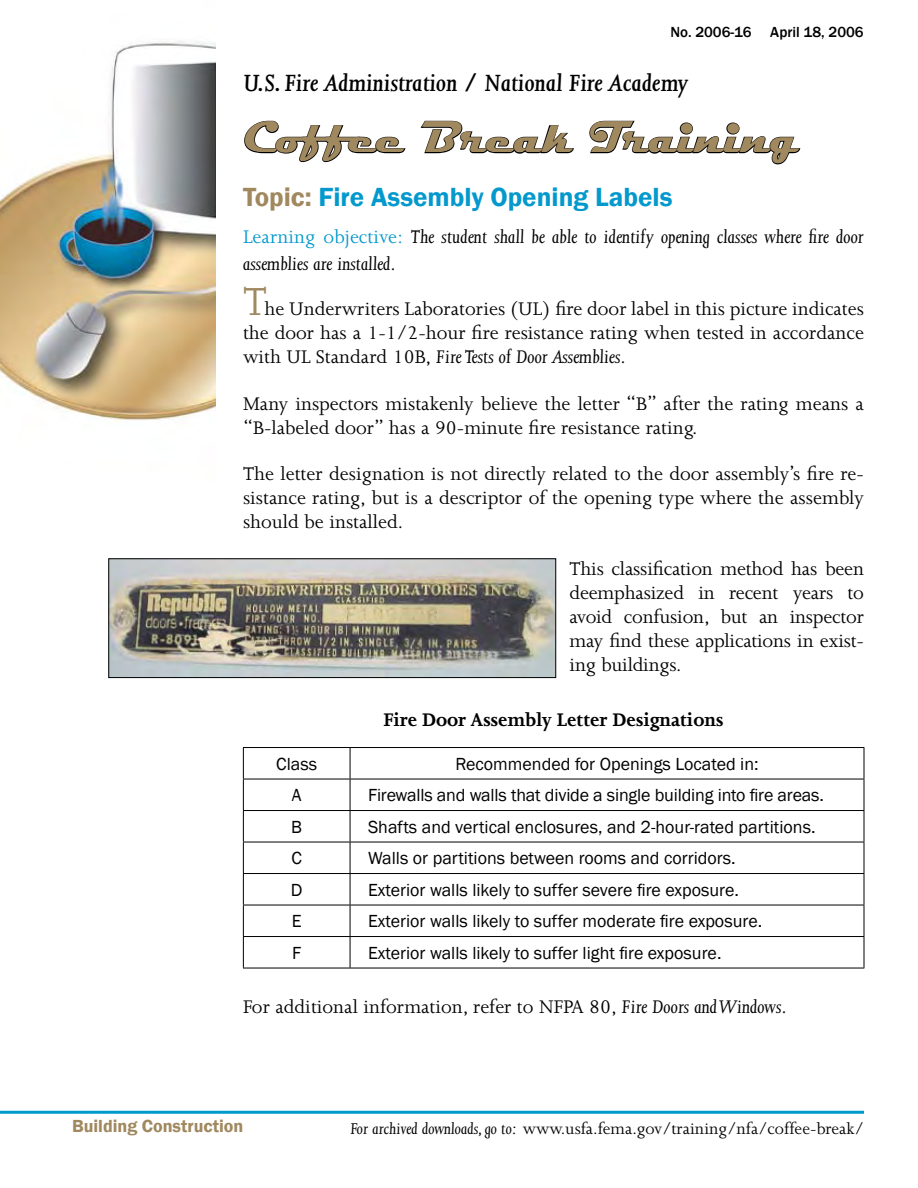
<style>
.page{position:relative;width:918px;height:1188px;background:#fff}
.page>*{position:absolute;margin:0;border:0;box-sizing:border-box;transform-origin:0 0}
.Body_text{font:700 45px "Magneto";color:#a0885f}
.Body_text-2{font:italic 600 27px "Joanna MT Std";color:#000}
.Topic{font:600 27px "Franklin Gothic";color:#0499cc}
.Body_text-3{font:21px/24px "Joanna MT Std";color:#000;text-align:justify}
.Body_text-4{font:italic 21px/27px "Joanna MT Std";color:#000}
.t1{font:700 21px "Joanna MT Std";color:#000}
.Body_text-5{font:18px "Franklin Gothic";color:#000}
.Body_text-6{font:18px "Joanna MT Std";color:#000}
.t2{font:600 18px "Franklin Gothic";color:#a0885f}
.t3{font:500 15px "Franklin Gothic";color:#000}
.s1{color:#a0885f}
.s2{font-style:normal;color:#0499cc}
.s3{font-size:45px;color:#a0885f}
.s4{font-style:italic}
</style>
<div class="page">
<img style="left:0;top:41px;width:216px;height:380px">
<hr style="left:0;top:1111px;width:864px;height:3px;background:#09c">
<svg style="left:244px;top:120px;width:162px;height:43px"></svg>
<svg style="left:420px;top:120px;width:154px;height:34px"></svg>
<svg style="left:589px;top:120px;width:212px;height:45px"></svg>
<hr style="left:243px;top:747px;width:107px;height:1px;background:#000">
<hr style="left:243px;top:748px;width:1px;height:31px;background:#000">
<hr style="left:350px;top:747px;width:514px;height:1px;background:#000">
<hr style="left:350px;top:748px;width:1px;height:31px;background:#000">
<hr style="left:864px;top:748px;width:1px;height:31px;background:#000">
<hr style="left:243px;top:779px;width:107px;height:1px;background:#000">
<hr style="left:243px;top:779px;width:1px;height:31px;background:#000">
<hr style="left:350px;top:779px;width:514px;height:1px;background:#000">
<hr style="left:350px;top:779px;width:1px;height:31px;background:#000">
<hr style="left:864px;top:779px;width:1px;height:31px;background:#000">
<hr style="left:243px;top:810px;width:107px;height:1px;background:#000">
<hr style="left:243px;top:811px;width:1px;height:31px;background:#000">
<hr style="left:350px;top:810px;width:514px;height:1px;background:#000">
<hr style="left:350px;top:811px;width:1px;height:31px;background:#000">
<hr style="left:864px;top:811px;width:1px;height:31px;background:#000">
<hr style="left:243px;top:842px;width:107px;height:1px;background:#000">
<hr style="left:243px;top:842px;width:1px;height:31px;background:#000">
<hr style="left:350px;top:842px;width:514px;height:1px;background:#000">
<hr style="left:350px;top:842px;width:1px;height:31px;background:#000">
<hr style="left:864px;top:842px;width:1px;height:31px;background:#000">
<hr style="left:243px;top:873px;width:107px;height:1px;background:#000">
<hr style="left:243px;top:874px;width:1px;height:31px;background:#000">
<hr style="left:350px;top:873px;width:514px;height:1px;background:#000">
<hr style="left:350px;top:874px;width:1px;height:31px;background:#000">
<hr style="left:864px;top:874px;width:1px;height:31px;background:#000">
<hr style="left:243px;top:905px;width:107px;height:1px;background:#000">
<hr style="left:243px;top:905px;width:1px;height:31px;background:#000">
<hr style="left:350px;top:905px;width:514px;height:1px;background:#000">
<hr style="left:350px;top:905px;width:1px;height:31px;background:#000">
<hr style="left:864px;top:905px;width:1px;height:31px;background:#000">
<hr style="left:243px;top:936px;width:107px;height:1px;background:#000">
<hr style="left:243px;top:937px;width:1px;height:31px;background:#000">
<hr style="left:350px;top:936px;width:514px;height:1px;background:#000">
<hr style="left:350px;top:937px;width:1px;height:31px;background:#000">
<hr style="left:864px;top:937px;width:1px;height:31px;background:#000">
<hr style="left:243px;top:968px;width:107px;height:1px;background:#000">
<hr style="left:350px;top:968px;width:514px;height:1px;background:#000">
<img style="left:110px;top:560px;width:444px;height:116px">
<div style="left:108px;top:558px;width:448px;height:120px;border:1px solid #000"></div>
<p class="t3" style="left:670px;top:22px;width:195px">No. 2006-16 April 18, 2006</p>
<p class="Body_text-2" style="left:243px;top:69px;width:447px">U.S. Fire Administration / National Fire Academy</p>
<p class="Body_text" style="left:243px;top:112px;width:558px">Coffee Break Training</p>
<p class="Topic" style="left:243px;top:180px;width:431px"><span class="s1">Topic:</span> Fire Assembly Opening Labels</p>
<p class="Body_text-4" style="left:243px;top:223px;width:622px"><span class="s2">Learning objective:</span> The student shall be able to identify opening classes where fire door assem-blies are installed.</p>
<p class="Body_text-3" style="left:243px;top:297px;width:623px"><span class="s3">T</span>he Underwriters Laboratories (UL) fire door label in this picture indicates the door has a 1-1/2-hour fire resistance rating when tested in accordance with UL Standard 10B, <span class="s4">Fire Tests of Door Assemblies</span>.</p>
<p class="Body_text-3" style="left:243px;top:392px;width:623px">Many inspectors mistakenly believe the letter “B” after the rating means a “B-labeled door” has a 90-minute fire resistance rating.</p>
<p class="Body_text-3" style="left:243px;top:462px;width:623px">The letter designation is not directly related to the door assembly’s fire re&shy;sistance rating, but is a descriptor of the opening type where the assembly should be installed.</p>
<p class="Body_text-3" style="left:570px;top:557px;width:296px">This classification method has been deemphasized in recent years to avoid confusion, but an inspector may find these applications in exist&shy;ing buildings.</p>
<p class="t1" style="left:383px;top:709px;width:342px">Fire Door Assembly Letter Designations</p>
<p class="Body_text-5" style="left:276px;top:752px;width:42px">Class</p>
<p class="Body_text-5" style="left:455px;top:752px;width:305px">Recommended for Openings Located in:</p>
<p class="Body_text-5" style="left:292px;top:784px;width:11px">A</p>
<p class="Body_text-5" style="left:368px;top:784px;width:457px">Firewalls and walls that divide a single building into fire areas.</p>
<p class="Body_text-5" style="left:291px;top:815px;width:12px">B</p>
<p class="Body_text-5" style="left:368px;top:815px;width:449px">Shafts and vertical enclosures, and 2-hour-rated partitions.</p>
<p class="Body_text-5" style="left:292px;top:847px;width:12px">C</p>
<p class="Body_text-5" style="left:368px;top:847px;width:369px">Walls or partitions between rooms and corridors.</p>
<p class="Body_text-5" style="left:291px;top:878px;width:13px">D</p>
<p class="Body_text-5" style="left:368px;top:878px;width:372px">Exterior walls likely to suffer severe fire exposure.</p>
<p class="Body_text-5" style="left:292px;top:910px;width:11px">E</p>
<p class="Body_text-5" style="left:368px;top:910px;width:396px">Exterior walls likely to suffer moderate fire exposure.</p>
<p class="Body_text-5" style="left:292px;top:941px;width:11px">F</p>
<p class="Body_text-5" style="left:368px;top:941px;width:355px">Exterior walls likely to suffer light fire exposure.</p>
<p class="Body_text-3" style="left:243px;top:995px;width:545px">For additional information, refer to NFPA 80, <span class="s4">Fire Doors and Windows</span>.</p>
<p class="t2" style="left:72px;top:1115px;width:173px">Building Construction</p>
<p class="Body_text-6" style="left:350px;top:1119px;width:515px"><span class="s4">For archived downloads, go to:</span> www.usfa.fema.gov/training/nfa/coffee-break/</p>
</div>
